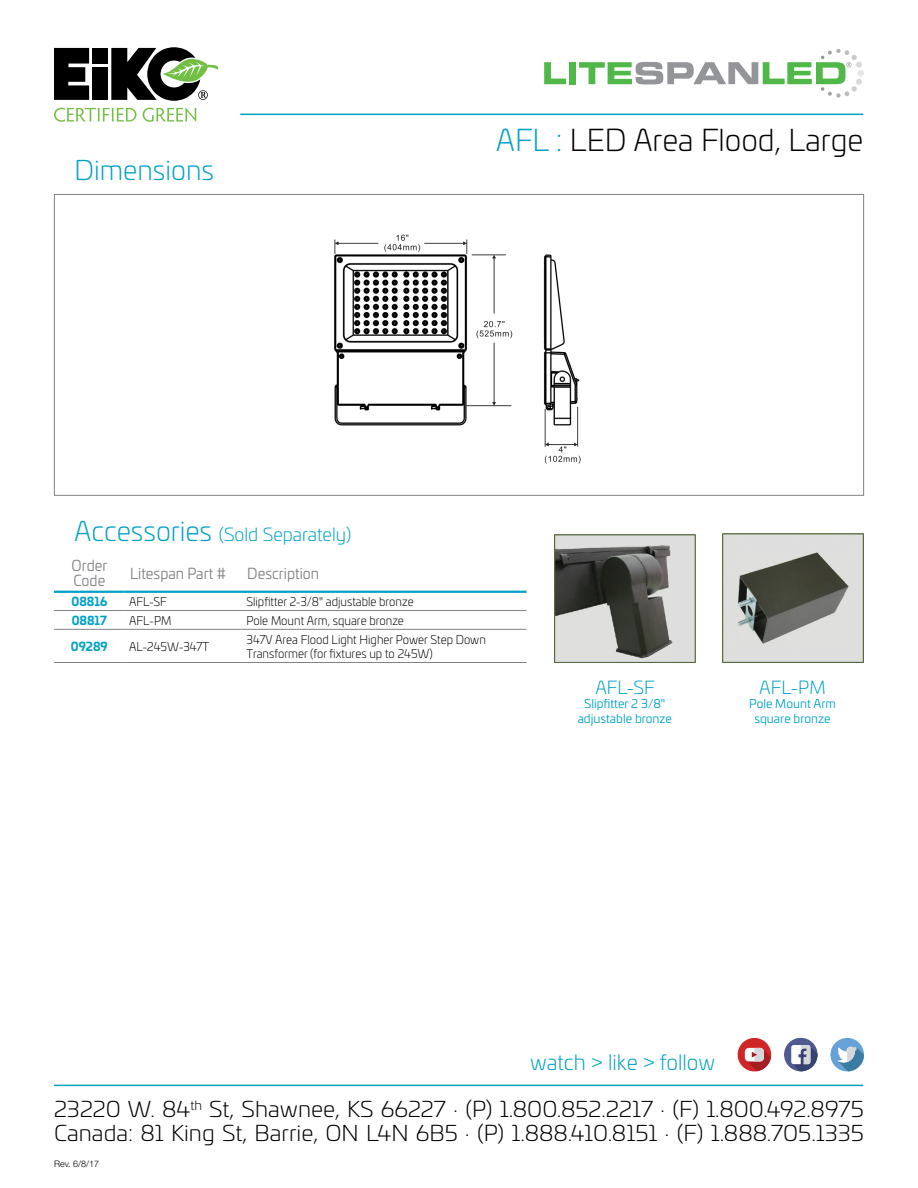
<style>
.page{position:relative;width:918px;height:1188px;background:#fff}
.page>*{position:absolute;margin:0;border:0;box-sizing:border-box;transform-origin:0 0}
.t1{font:300 30px "Univia Pro";color:#000}
.t2{font:300 27px "Univia Pro";color:#00a1c6}
.t3{font:300 21.75px/24px "Univia Pro";color:#000;scale:1.05 1}
.t4{font:300 21px "Univia Pro";color:#00a1c6}
.t5{font:300 18px "Univia Pro";color:#00a1c6}
.t6{font:15px/15px "Univia Pro";color:#808285;scale:.95 1}
.t7{font:300 12px/14.4px "Univia Pro";color:#000;scale:.95 1}
.t8{font:12px/14.4px "Univia Pro";color:#00a1c6;text-align:center}
.t9{font:700 12px "Univia Pro";color:#00a1c6;scale:.95 1}
.t10{font:300 9px "Helvetica Neue LT Std";color:#000}
.s1{color:#00a1c6}
.s2{font-size:27px}
</style>
<div class="page">
<svg style="left:54px;top:47px;width:164px;height:75px"></svg>
<div style="left:857px;top:70px;width:7px;height:6px;background:#e6e7e8;border-radius:50%"></div>
<svg style="left:544px;top:62px;width:22px;height:22px"></svg>
<div style="left:569px;top:62px;width:7px;height:22px;background:#50b848"></div>
<svg style="left:579px;top:49px;width:283px;height:49px"></svg>
<hr style="left:240px;top:114px;width:623px;height:1px;background:#00a1c6">
<div style="left:738px;top:1038px;width:33px;height:33px;background:#d12627;border-radius:50%"></div>
<svg style="left:745px;top:1048px;width:26px;height:23px"></svg>
<div style="left:784px;top:1038px;width:34px;height:33px;background:#4f5a90;border-radius:50%"></div>
<svg style="left:791px;top:1045px;width:27px;height:26px"></svg>
<div style="left:830px;top:1038px;width:34px;height:33px;background:#66a1d7;border-radius:50%"></div>
<svg style="left:838px;top:1047px;width:26px;height:24px"></svg>
<hr style="left:54px;top:1085px;width:809px;height:1px;background:#00a1c6">
<svg style="left:54px;top:590px;width:473px;height:39px"></svg>
<hr style="left:54px;top:610px;width:71px;height:1px;background:#808285">
<hr style="left:125px;top:610px;width:117px;height:1px;background:#808285">
<hr style="left:54px;top:629px;width:71px;height:1px;background:#808285">
<hr style="left:125px;top:629px;width:117px;height:1px;background:#808285">
<hr style="left:242px;top:629px;width:285px;height:1px;background:#808285">
<hr style="left:54px;top:662px;width:71px;height:1px;background:#808285">
<hr style="left:125px;top:662px;width:117px;height:1px;background:#808285">
<hr style="left:242px;top:662px;width:285px;height:1px;background:#808285">
<hr style="left:125px;top:591px;width:117px;height:2px;background:#00a1c6">
<hr style="left:242px;top:591px;width:285px;height:2px;background:#00a1c6">
<hr style="left:242px;top:610px;width:285px;height:1px;background:#808285">
<hr style="left:54px;top:591px;width:71px;height:2px;background:#00a1c6">
<img style="left:334px;top:234px;width:247px;height:230px">
<img style="left:554px;top:535px;width:141px;height:127px">
<img style="left:722px;top:534px;width:142px;height:129px">
<h2 class="t2" style="left:75px;top:151px;width:141px">Dimensions</h2>
<h1 class="t1" style="left:496px;top:118px;width:369px"><span class="s1">AFL :</span> LED Area Flood, Large</h1>
<h3 class="t5" style="left:74px;top:522px;width:279px"><span class="s2">Accessories</span> (Sold Separately)</h3>
<p class="t6" style="left:72px;top:558px;width:39px">Order<br>Code</p>
<p class="t6" style="left:130px;top:565px;width:102px">Litespan Part #</p>
<p class="t6" style="left:247px;top:565px;width:77px">Description</p>
<p class="t9" style="left:72px;top:592px;width:39px">08816</p>
<p class="t7" style="left:129px;top:594px;width:41px">AFL-SF</p>
<p class="t7" style="left:247px;top:594px;width:178px">Slipfitter 2-3/8" adjustable bronze</p>
<p class="t9" style="left:72px;top:611px;width:39px">08817</p>
<p class="t7" style="left:129px;top:613px;width:46px">AFL-PM</p>
<p class="t7" style="left:247px;top:613px;width:167px">Pole Mount Arm, square bronze</p>
<p class="t9" style="left:71px;top:637px;width:40px">09289</p>
<p class="t7" style="left:129px;top:639px;width:86px">AL-245W-347T</p>
<p class="t7" style="left:247px;top:631px;width:254px">347V Area Flood Light Higher Power Step Down<br>Transformer (for fixtures up to 245W)</p>
<h3 class="t5" style="left:595px;top:675px;width:61px">AFL-SF</h3>
<p class="t8" style="left:578px;top:696px;width:96px">Slipfitter 2 3/8" adjustable bronze</p>
<h3 class="t5" style="left:759px;top:675px;width:68px">AFL-PM</h3>
<p class="t8" style="left:749px;top:696px;width:88px">Pole Mount Arm square bronze</p>
<h3 class="t4" style="left:530px;top:1047px;width:186px">watch &gt; like &gt; follow</h3>
<h3 class="t3" style="left:54px;top:1096px;width:773px">23220 W. 84<sup>th</sup> St, Shawnee, KS 66227 · (P) 1.800.852.2217 · (F) 1.800.492.8975<br>Canada: 81 King St, Barrie, ON L4N 6B5 · (P) 1.888.410.8151 · (F) 1.888.705.1335</h3>
<p class="t10" style="left:54px;top:1158px;width:47px">Rev. 6/8/17</p>
</div>
